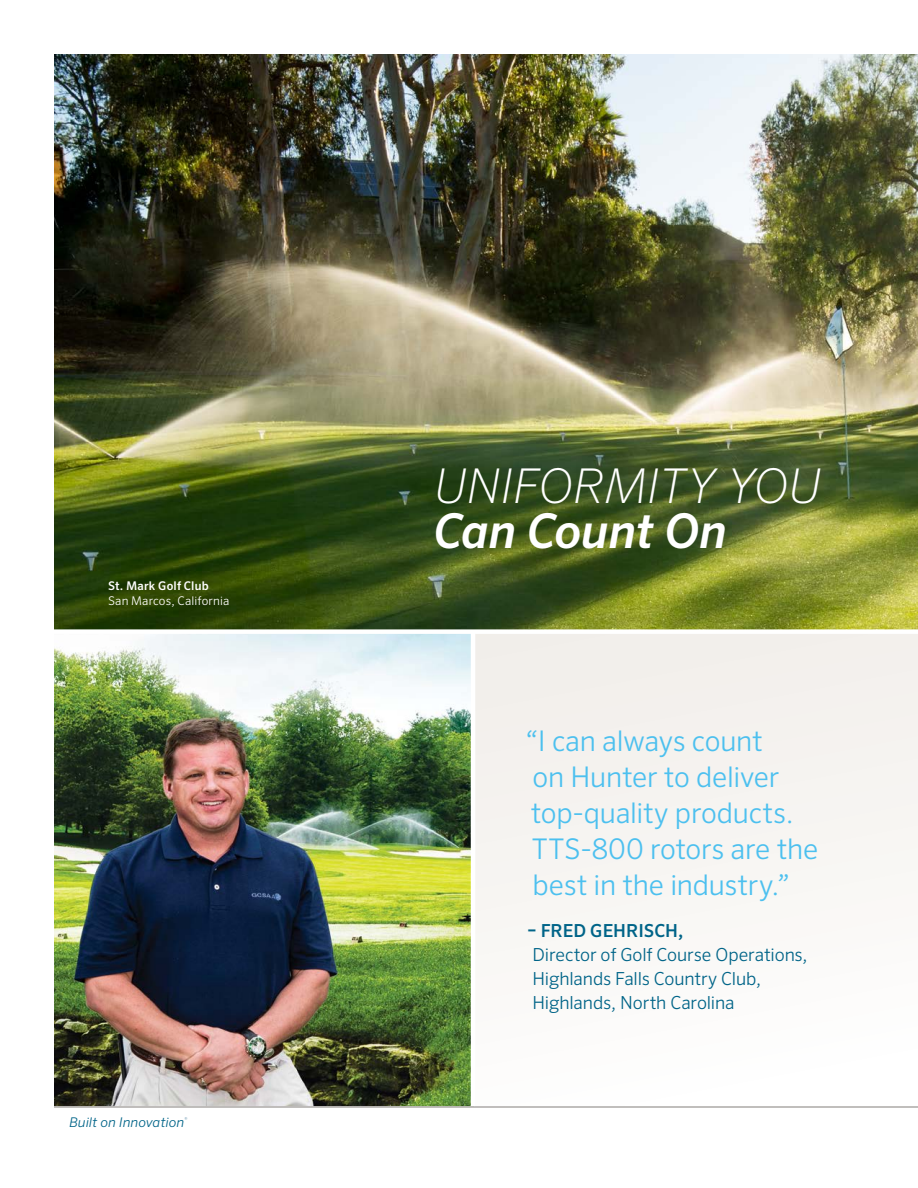
<style>
.page{position:relative;width:918px;height:1188px;background:#fff}
.page>*{position:absolute;margin:0;border:0;box-sizing:border-box;transform-origin:0 0}
.t1{font:italic 200 48px "Sero Pro";letter-spacing:-.005em;color:#fff}
.t2{font:italic 500 48px "Sero Pro";letter-spacing:-.005em;color:#fff}
.t3{font:300 28.5px/36px "Sero Pro";letter-spacing:-.01em;color:#4cc0ef}
.t4{font:300 18px/24px "Sero Pro";letter-spacing:-.01em;color:#006488}
.t5{font:500 18px "Sero Pro";color:#006488}
.t6{font:italic 300 13.35px "Sero Pro";letter-spacing:.005em;color:#006488}
.t7{font:300 12px "Sero Pro";letter-spacing:.015em;color:#fff}
.t8{font:500 12px "Sero Pro";letter-spacing:.015em;color:#fff}
.t9{font:italic 300 5.25px "Sero Pro";color:#467d9d}
</style>
<div class="page">
<div style="left:473px;top:631px;width:445px;height:476px;background:#f8f6f3"></div>
<img style="left:54px;top:634px;width:417px;height:472px">
<img style="left:54px;top:54px;width:864px;height:575px">
<hr style="left:54px;top:1106px;width:864px;height:2px;background:#bdbab8">
<div style="left:54px;top:629px;width:864px;height:5px;background:#fff"></div>
<hr style="left:471px;top:632px;width:4px;height:474px;background:#fff">
<p class="t8" style="left:108px;top:579px;width:102px">St. Mark Golf Club</p>
<p class="t7" style="left:108px;top:594px;width:123px">San Marcos, California</p>
<p class="t6" style="left:69px;top:1115px;width:117px">Built on Innovation</p>
<p class="t9" style="left:185px;top:1116px;width:4px">®</p>
<h1 class="t1" style="left:434px;top:458px;width:389px">UNIFORMITY YOU</h1>
<h1 class="t2" style="left:433px;top:502px;width:295px">Can Count On</h1>
<p class="t3" style="left:526px;top:723px;width:294px">“I can always count<br>on Hunter to deliver top-quality products.<br>TTS-800 rotors are the best in the industry.”</p>
<p class="t5" style="left:528px;top:920px;width:157px">– FRED GEHRISCH,</p>
<p class="t4" style="left:533px;top:942px;width:277px">Director of Golf Course Operations,<br>Highlands Falls Country Club,<br>Highlands, North Carolina</p>
</div>
